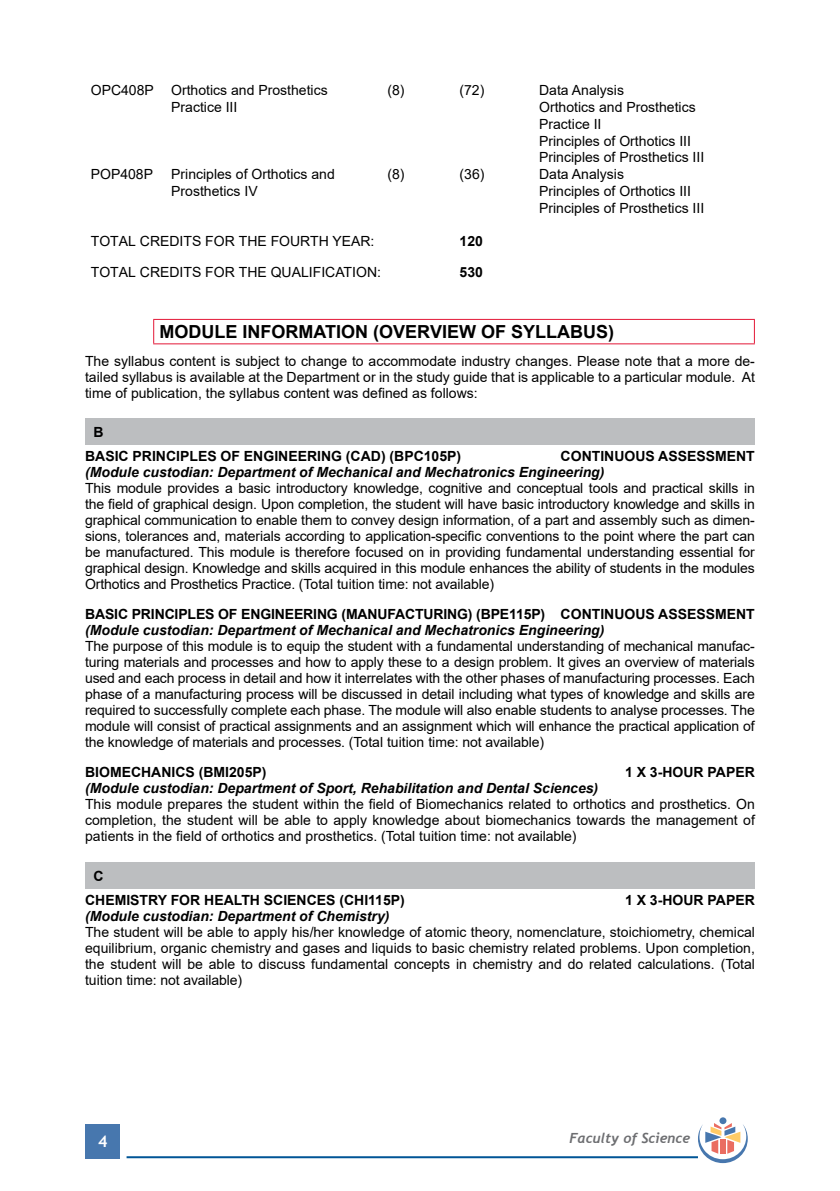
<style>
.page{position:relative;width:840px;height:1191px;background:#fff}
.page>*{position:absolute;margin:0;border:0;box-sizing:border-box;transform-origin:0 0}
.t1{font:700 18px "Arial";color:#000}
.t2{font:700 16px "Trebuchet MS";color:#fff}
.t3{font:14px/16px "Arial";color:#000;text-align:justify}
.t4{font:italic 700 14px "Arial";color:#000}
.t5{font:700 14px/24px "Arial";color:#000}
.t6{font:italic 700 14px "Trebuchet";color:#6d6e71}
</style>
<div class="page">
<div style="left:86px;top:1124px;width:34px;height:34px;background:#4777ae"></div>
<hr style="left:126px;top:1156px;width:571px;height:2px;background:#005596">
<div style="left:719px;top:1117px;width:7px;height:7px;background:#4777ae;border-radius:50%"></div>
<svg style="left:697px;top:1123px;width:50px;height:40px"></svg>
<hr style="left:153px;top:319px;width:601px;height:1px;background:#e31837">
<svg style="left:153px;top:320px;width:1px;height:23px"></svg>
<svg style="left:753px;top:320px;width:1px;height:23px"></svg>
<hr style="left:153px;top:343px;width:601px;height:1px;background:#e31837">
<div style="left:85px;top:418px;width:669px;height:26px;background:#bcbec0"></div>
<div style="left:85px;top:862px;width:669px;height:27px;background:#bcbec0"></div>
<p class="t3" style="left:91px;top:82px;width:238px">OPC408P Orthotics and Prosthetics</p>
<p class="t3" style="left:387px;top:82px;width:19px">(8)</p>
<p class="t3" style="left:459px;top:82px;width:26px">(72)</p>
<p class="t3" style="left:539px;top:82px;width:86px">Data Analysis</p>
<p class="t3" style="left:171px;top:99px;width:68px">Practice III</p>
<p class="t3" style="left:539px;top:99px;width:166px;line-height:16.8px;text-align:left">Orthotics and Prosthetics<br>Practice II<br>Principles of Orthotics III<br>Principles of Prosthetics III</p>
<p class="t3" style="left:91px;top:166px;width:64px">POP408P</p>
<p class="t3" style="left:171px;top:166px;width:165px">Principles of Orthotics and</p>
<p class="t3" style="left:387px;top:166px;width:19px">(8)</p>
<p class="t3" style="left:459px;top:166px;width:26px">(36)</p>
<p class="t3" style="left:539px;top:166px;width:86px">Data Analysis</p>
<p class="t3" style="left:171px;top:183px;width:88px">Prosthetics IV</p>
<p class="t3" style="left:539px;top:183px;width:166px;line-height:16.8px">Principles of Orthotics III<br>Principles of Prosthetics III</p>
<p class="t3" style="left:91px;top:233px;width:285px">TOTAL CREDITS FOR THE FOURTH YEAR:</p>
<p class="t5" style="left:459px;top:230px;width:25px">120</p>
<p class="t3" style="left:91px;top:264px;width:291px">TOTAL CREDITS FOR THE QUALIFICATION:</p>
<p class="t5" style="left:459px;top:260px;width:25px">530</p>
<p class="t1" style="left:159px;top:319px;width:456px">MODULE INFORMATION (OVERVIEW OF SYLLABUS)</p>
<p class="t3" style="left:85px;top:353px;width:671px">The syllabus content is subject to change to accommodate industry changes. Please note that a more de&shy;tailed syllabus is available at the Department or in the study guide that is applicable to a particular module. At time of publication, the syllabus content was defined as follows:</p>
<p class="t5" style="left:85px;top:420px;width:377px;text-indent:8px">B<br>BASIC PRINCIPLES OF ENGINEERING (CAD) (BPC105P)</p>
<p class="t5" style="left:560px;top:444px;width:195px">CONTINUOUS ASSESSMENT</p>
<p class="t4" style="left:85px;top:462px;width:520px">(Module custodian: Department of Mechanical and Mechatronics Engineering)</p>
<p class="t3" style="left:85px;top:479px;width:670px">This module provides a basic introductory knowledge, cognitive and conceptual tools and practical skills in the field of graphical design. Upon completion, the student will have basic introductory knowledge and skills in graphical communication to enable them to convey design information, of a part and assembly such as dimen&shy;sions, tolerances and, materials according to application-specific conventions to the point where the part can be manufactured. This module is therefore focused on in providing fundamental understanding essential for graphical design. Knowledge and skills acquired in this module enhances the ability of students in the modules Orthotics and Prosthetics Practice. (Total tuition time: not available)</p>
<p class="t5" style="left:85px;top:602px;width:670px">BASIC PRINCIPLES OF ENGINEERING (MANUFACTURING) (BPE115P) CONTINUOUS ASSESSMENT</p>
<p class="t4" style="left:85px;top:620px;width:520px">(Module custodian: Department of Mechanical and Mechatronics Engineering)</p>
<p class="t3" style="left:85px;top:637px;width:671px">The purpose of this module is to equip the student with a fundamental understanding of mechanical manufac&shy;turing materials and processes and how to apply these to a design problem. It gives an overview of materials used and each process in detail and how it interrelates with the other phases of manufacturing processes. Each phase of a manufacturing process will be discussed in detail including what types of knowledge and skills are required to successfully complete each phase. The module will also enable students to analyse processes. The module will consist of practical assignments and an assignment which will enhance the practical application of the knowledge of materials and processes. (Total tuition time: not available)</p>
<p class="t5" style="left:85px;top:760px;width:183px">BIOMECHANICS (BMI205P)</p>
<p class="t5" style="left:624px;top:760px;width:131px">1 X 3-HOUR PAPER</p>
<p class="t4" style="left:85px;top:778px;width:514px">(Module custodian: Department of Sport, Rehabilitation and Dental Sciences)</p>
<p class="t3" style="left:85px;top:795px;width:671px">This module prepares the student within the field of Biomechanics related to orthotics and prosthetics. On completion, the student will be able to apply knowledge about biomechanics towards the management of patients in the field of orthotics and prosthetics. (Total tuition time: not available)</p>
<p class="t5" style="left:85px;top:864px;width:321px;text-indent:8px">C<br>CHEMISTRY FOR HEALTH SCIENCES (CHI115P)</p>
<p class="t5" style="left:624px;top:888px;width:131px">1 X 3-HOUR PAPER</p>
<p class="t4" style="left:85px;top:906px;width:306px">(Module custodian: Department of Chemistry)</p>
<p class="t3" style="left:85px;top:924px;width:671px">The student will be able to apply his/her knowledge of atomic theory, nomenclature, stoichiometry, chemical equilibrium, organic chemistry and gases and liquids to basic chemistry related problems. Upon completion, the student will be able to discuss fundamental concepts in chemistry and do related calculations. (Total tuition time: not available)</p>
<p class="t2" style="left:98px;top:1131px;width:11px">4</p>
<p class="t6" style="left:569px;top:1129px;width:122px">Faculty of Science</p>
</div>
